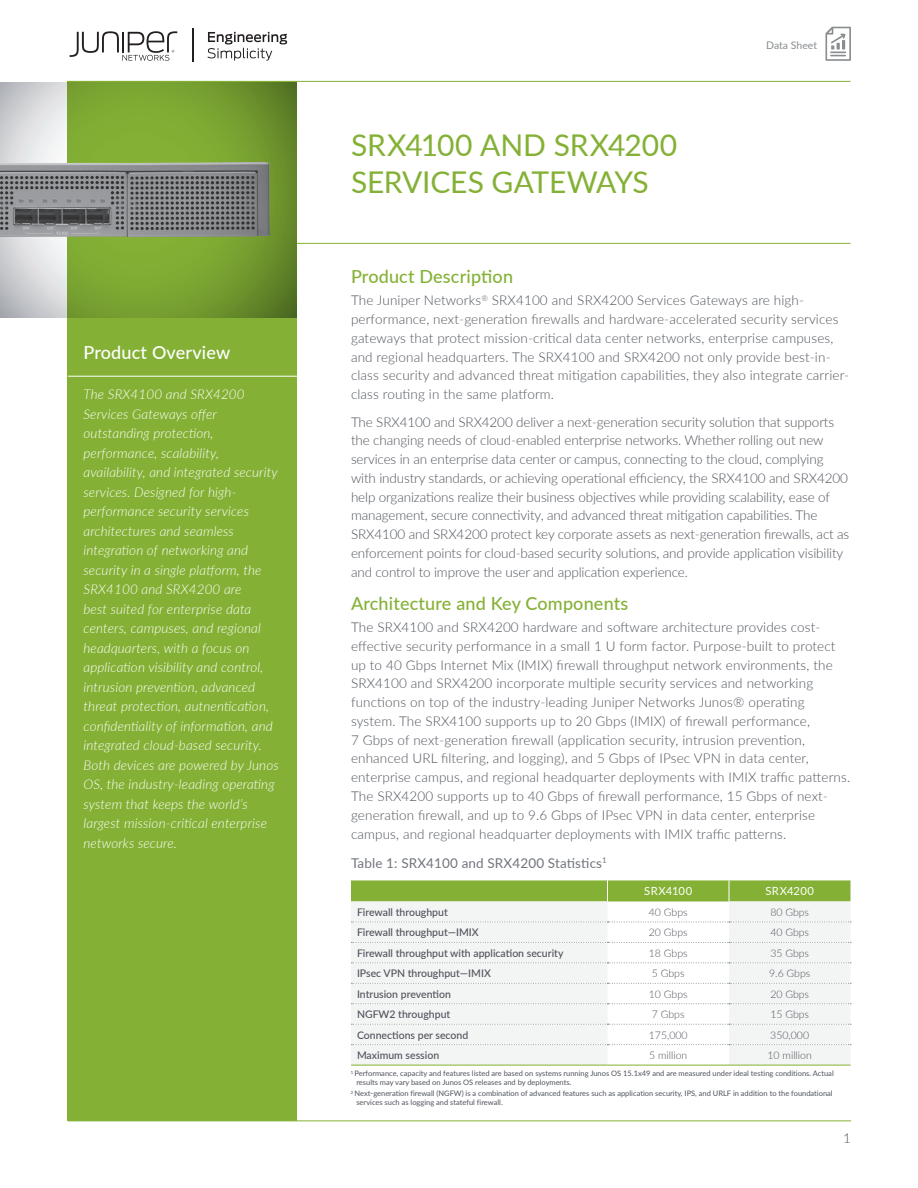
<style>
.page{position:relative;width:918px;height:1188px;background:#fff}
.page>*{position:absolute;margin:0;border:0;box-sizing:border-box;transform-origin:0 0}
.Datasheet_title{font:30px/37.5px "Lato";letter-spacing:-.01em;color:#84b135}
.t1{font:500 18px "Lato";letter-spacing:.01em;color:#84b135}
.Sidebar_head{font:500 18px "Lato";letter-spacing:.01em;color:#fff}
.t2{font:300 13.5px/18.8px "Lato";letter-spacing:.01em;color:#4d525a}
.t3{font:300 13.5px/18.9px "Lato";letter-spacing:-.01em;color:#4d525a}
.PO_box_text{font:italic 300 13.5px/19.5px "Lato";letter-spacing:.01em;color:#fff}
.Table_Titles__Use_co{font:13.5px "Lato";letter-spacing:.01em;color:#71757b}
.Table_heads{font:11.25px "Lato";letter-spacing:.025em;color:#fff}
.Table_left_column_bo{font:500 10.5px "Lato";color:#4d525a}
.Table_Text_QC{font:300 10.5px "Lato";color:#4d525a}
.t4{font:10.5px "Lato";letter-spacing:-.005em;color:#898d90}
.Footnote{font:7.5px/9px "Lato";color:#4d525a}
</style>
<div class="page">
<hr style="left:291px;top:243px;width:559px;height:1px;background:#84b135">
<svg style="left:0;top:82px;width:68px;height:236px;background:#d8d9dc"></svg>
<svg style="left:825px;top:27px;width:26px;height:34px"></svg>
<svg style="left:207px;top:32px;width:80px;height:29px"></svg>
<svg style="left:70px;top:31px;width:107px;height:30px"></svg>
<hr style="left:192px;top:28px;width:2px;height:34px;background:#231f20">
<div style="left:68px;top:81px;width:229px;height:1040px;background:#84b135"></div>
<hr style="left:68px;top:81px;width:782px;height:1px;background:#84b135">
<hr style="left:68px;top:1120px;width:783px;height:1px;background:#84b135">
<svg style="left:351px;top:901px;width:499px;height:164px;fill:#f3f4f4"></svg>
<div style="left:351px;top:880px;width:499px;height:21px;background:#84b135"></div>
<svg style="left:351px;top:922px;width:500px;height:1px"></svg>
<svg style="left:351px;top:942px;width:500px;height:1px"></svg>
<svg style="left:351px;top:962px;width:500px;height:1px"></svg>
<svg style="left:351px;top:983px;width:500px;height:1px"></svg>
<svg style="left:351px;top:1003px;width:500px;height:1px"></svg>
<svg style="left:351px;top:1024px;width:500px;height:1px"></svg>
<svg style="left:351px;top:1044px;width:500px;height:1px"></svg>
<hr style="left:351px;top:1065px;width:257px;height:1px;background:#84b135">
<hr style="left:608px;top:1065px;width:121px;height:1px;background:#84b135">
<hr style="left:729px;top:1065px;width:121px;height:1px;background:#84b135">
<hr style="left:68px;top:376px;width:230px;height:1px;background:#fff">
<img style="left:0;top:162px;width:270px;height:75px">
<p class="Sidebar_head" style="left:84px;top:339px;width:148px">Product Overview</p>
<p class="PO_box_text" style="left:84px;top:384px;width:197px">The SRX4100 and SRX4200<br>Services Gateways offer outstanding protection, performance, scalability, availability, and integrated security services. Designed for high&shy;performance security services architectures and seamless integration of networking and security in a single platform, the<br>SRX4100 and SRX4200 are<br>best suited for enterprise data centers, campuses, and regional headquarters, with a focus on application visibility and control, intrusion prevention, advanced threat protection, autnentication, confidentiality of information, and integrated cloud-based security.<br>Both devices are powered by Junos<br>OS, the industry-leading operating system that keeps the world’s largest mission-critical enterprise networks secure.</p>
<p class="Datasheet_title" style="left:351px;top:125px;width:328px">SRX4100 AND SRX4200<br>SERVICES GATEWAYS</p>
<p class="t4" style="left:766px;top:38px;width:52px">Data Sheet</p>
<h1 class="t1" style="left:351px;top:264px;width:164px">Product Description</h1>
<p class="t2" style="left:351px;top:291px;width:500px">The Juniper Networks<sup>®</sup> SRX4100 and SRX4200 Services Gateways are high&shy;performance, next-generation firewalls and hardware-accelerated security services gateways that protect mission-critical data center networks, enterprise campuses, and regional headquarters. The SRX4100 and SRX4200 not only provide best-in&shy;class security and advanced threat mitigation capabilities, they also integrate carrier&shy;class routing in the same platform.</p>
<p class="t3" style="left:351px;top:412px;width:500px">The SRX4100 and SRX4200 deliver a next-generation security solution that supports the changing needs of cloud-enabled enterprise networks. Whether rolling out new services in an enterprise data center or campus, connecting to the cloud, complying with industry standards, or achieving operational efficiency, the SRX4100 and SRX4200 help organizations realize their business objectives while providing scalability, ease of management, secure connectivity, and advanced threat mitigation capabilities. The SRX4100 and SRX4200 protect key corporate assets as next-generation firewalls, act as enforcement points for cloud-based security solutions, and provide application visibility and control to improve the user and application experience.</p>
<h1 class="t1" style="left:351px;top:591px;width:279px">Architecture and Key Components</h1>
<p class="t2" style="left:351px;top:617px;width:501px">The SRX4100 and SRX4200 hardware and software architecture provides cost&shy;effective security performance in a small 1 U form factor. Purpose-built to protect up to 40 Gbps Internet Mix (IMIX) firewall throughput network environments, the SRX4100 and SRX4200 incorporate multiple security services and networking functions on top of the industry-leading Juniper Networks Junos® operating system. The SRX4100 supports up to 20 Gbps (IMIX) of firewall performance,<br>7 Gbps of next-generation firewall (application security, intrusion prevention, enhanced URL filtering, and logging), and 5 Gbps of IPsec VPN in data center, enterprise campus, and regional headquarter deployments with IMIX traffic patterns.<br>The SRX4200 supports up to 40 Gbps of firewall performance, 15 Gbps of next&shy;generation firewall, and up to 9.6 Gbps of IPsec VPN in data center, enterprise campus, and regional headquarter deployments with IMIX traffic patterns.</p>
<p class="Table_Titles__Use_co" style="left:351px;top:853px;width:257px">Table 1: SRX4100 and SRX4200 Statistics<sup>1</sup></p>
<p class="Table_heads" style="left:644px;top:883px;width:49px">SRX4100</p>
<p class="Table_heads" style="left:765px;top:883px;width:50px">SRX4200</p>
<p class="Table_left_column_bo" style="left:357px;top:905px;width:92px">Firewall throughput</p>
<p class="Table_Text_QC" style="left:649px;top:905px;width:40px">40 Gbps</p>
<p class="Table_Text_QC" style="left:770px;top:905px;width:40px">80 Gbps</p>
<p class="Table_left_column_bo" style="left:357px;top:925px;width:123px">Firewall throughput—IMIX</p>
<p class="Table_Text_QC" style="left:649px;top:925px;width:40px">20 Gbps</p>
<p class="Table_Text_QC" style="left:770px;top:925px;width:40px">40 Gbps</p>
<p class="Table_left_column_bo" style="left:357px;top:945px;width:208px">Firewall throughput with application security</p>
<p class="Table_Text_QC" style="left:649px;top:946px;width:40px">18 Gbps</p>
<p class="Table_Text_QC" style="left:770px;top:946px;width:40px">35 Gbps</p>
<p class="Table_left_column_bo" style="left:357px;top:966px;width:135px">IPsec VPN throughput—IMIX</p>
<p class="Table_Text_QC" style="left:652px;top:966px;width:34px">5 Gbps</p>
<p class="Table_Text_QC" style="left:769px;top:966px;width:43px">9.6 Gbps</p>
<p class="Table_left_column_bo" style="left:357px;top:986px;width:95px">Intrusion prevention</p>
<p class="Table_Text_QC" style="left:649px;top:987px;width:40px">10 Gbps</p>
<p class="Table_Text_QC" style="left:770px;top:987px;width:40px">20 Gbps</p>
<p class="Table_left_column_bo" style="left:357px;top:1007px;width:95px">NGFW2 throughput</p>
<p class="Table_Text_QC" style="left:652px;top:1007px;width:34px">7 Gbps</p>
<p class="Table_Text_QC" style="left:770px;top:1007px;width:40px">15 Gbps</p>
<p class="Table_left_column_bo" style="left:357px;top:1027px;width:113px">Connections per second</p>
<p class="Table_Text_QC" style="left:649px;top:1028px;width:40px">175,000</p>
<p class="Table_Text_QC" style="left:770px;top:1028px;width:40px">350,000</p>
<p class="Table_left_column_bo" style="left:357px;top:1048px;width:84px">Maximum session</p>
<p class="Table_Text_QC" style="left:649px;top:1048px;width:40px">5 million</p>
<p class="Table_Text_QC" style="left:768px;top:1048px;width:46px">10 million</p>
<p class="Footnote" style="left:356px;top:1069px;width:479px;text-indent:-5px"><sup>1</sup> Performance, capacity and features listed are based on systems running Junos OS 15.1x49 and are measured under ideal testing conditions. Actual results may vary based on Junos OS releases and by deployments.</p>
<p class="Footnote" style="left:356px;top:1089px;width:478px;text-indent:-5px"><sup>2</sup> Next-generation firewall (NGFW) is a combination of advanced features such as application security, IPS, and URLF in addition to the foundational services such as logging and stateful firewall.</p>
<p class="t2" style="left:843px;top:1128px;width:9px">1</p>
</div>
